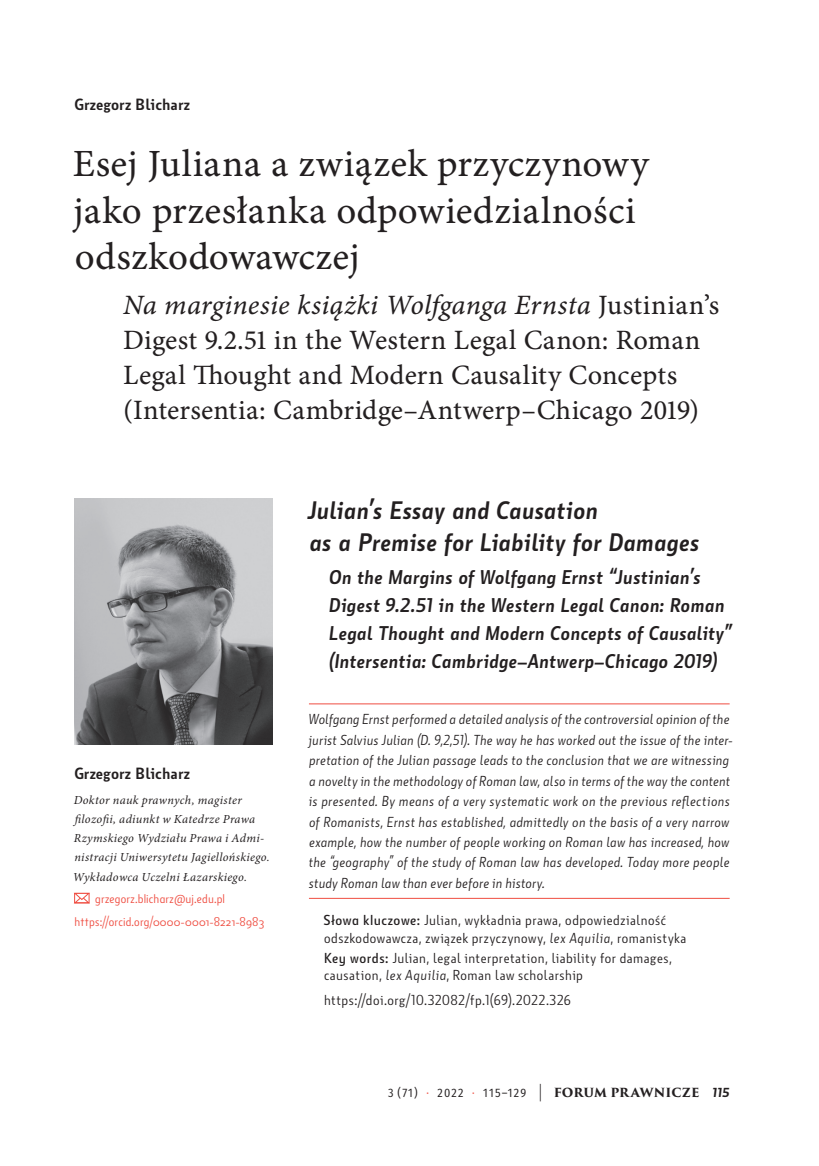
<style>
.page{position:relative;width:819px;height:1166px;background:#fff}
.page>*{position:absolute;margin:0;border:0;box-sizing:border-box;transform-origin:0 0}
.t1{font:38.5px/46.2px "Minion Pro Capt";letter-spacing:.01em;color:#231f20}
.t2{font:28px/35px "Minion Pro Capt";letter-spacing:.01em;color:#231f20}
.t3{font:28px "Minion Pro It Capt";letter-spacing:.005em;color:#231f20}
.t4{font:italic 700 24.5px/31.5px "Botanika";letter-spacing:-.005em;color:#231f20}
.t5{font:italic 700 19.25px/28px "Botanika";color:#231f20}
.t6{font:700 15.75px "Botanika";color:#231f20}
.t7{font:italic 14px/20.5px "Botanika Lite";letter-spacing:.015em;color:#231f20}
.t8{font:14px/17.5px "Botanika Lite";letter-spacing:.035em;color:#231f20}
.t9{font:italic 12.25px/19.2px "Minion Pro";letter-spacing:.025em;color:#231f20}
.t10{font:12.25px/22.4px "Botanika Lite Alt";letter-spacing:.015em;color:#ef4d41}
.t11{font:12.25px "Fira Sans Condensed";letter-spacing:.095em;color:#231f20}
.s1{font-family:"Minion Pro Capt"}
.s2{font-family:"Botanika Demi Alt"}
.s3{font-style:italic}
.s4{font-family:"Fira Sans Compressed";color:#ef4d41}
.s5{font-family:"Trajan Pro 3";font-size:17.5px}
.s6{font-family:"Trajan Pro 3";font-weight:700}
.s7{font-family:"Botanika";font-weight:800;font-style:italic;font-size:12.6px}
</style>
<div class="page">
<svg style="left:74px;top:893px;width:16px;height:10px"></svg>
<hr style="left:309px;top:703px;width:420px;height:1px;background:#ef4d41">
<hr style="left:309px;top:898px;width:420px;height:1px;background:#ef4d41">
<img style="left:74px;top:499px;width:199px;height:245px">
<p class="t6" style="left:74px;top:95px;width:117px">Grzegorz Blicharz</p>
<h1 class="t1" style="left:73px;top:141px;width:577px">Esej Juliana a związek przyczynowy jako przesłanka odpowiedzialności odszkodowawczej</h1>
<h2 class="t3" style="left:123px;top:285px;width:597px">Na marginesie książki Wolfganga Ernsta <span class="s1">Justinian’s</span></h2>
<h2 class="t2" style="left:123px;top:322px;width:579px">Digest 9.2.51 in the Western Legal Canon: Roman<br>Legal Thought and Modern Causality Concepts (Intersentia: Cambridge–Antwerp–Chicago 2019)</h2>
<p class="t6" style="left:74px;top:764px;width:117px">Grzegorz Blicharz</p>
<p class="t9" style="left:73px;top:790px;width:198px">Doktor nauk prawnych, magister filozofii, adiunkt w Katedrze Prawa Rzymskiego Wydziału Prawa i Admi&shy;nistracji Uniwersytetu Jagiellońskiego.<br>Wykładowca Uczelni Łazarskiego.</p>
<p class="t10" style="left:75px;top:888px;width:191px;text-indent:21px">grzegorz.blicharz@uj.edu.pl https://orcid.org/0000-0001-8221-8983</p>
<h3 class="t4" style="left:308px;top:495px;width:393px">Julian’s Essay and Causation<br>as a Premise for Liability for Damages</h3>
<h3 class="t5" style="left:329px;top:563px;width:405px">On the Margins of Wolfgang Ernst “Justinian’s Digest 9.2.51 in the Western Legal Canon: Roman Legal Thought and Modern Concepts of Causality” (Intersentia: Cambridge–Antwerp–Chicago 2019)</h3>
<p class="t7" style="left:309px;top:709px;width:425px">Wolfgang Ernst performed a detailed analysis of the controversial opinion of the jurist Salvius Julian (D. 9,2,51). The way he has worked out the issue of the inter&shy;pretation of the Julian passage leads to the conclusion that we are witnessing a novelty in the methodology of Roman law, also in terms of the way the content is presented. By means of a very systematic work on the previous reflections of Romanists, Ernst has established, admittedly on the basis of a very narrow example, how the number of people working on Roman law has increased, how the “geography” of the study of Roman law has developed. Today more people study Roman law than ever before in history.</p>
<p class="t8" style="left:323px;top:912px;width:364px"><span class="s2">Słowa kluczowe:</span> Julian, wykładnia prawa, odpowiedzialność odszkodowawcza, związek przyczynowy, <span class="s3">lex Aquilia</span>, romanistyka</p>
<p class="t8" style="left:324px;top:949px;width:349px"><span class="s2">Key words:</span> Julian, legal interpretation, liability for damages, causation, <span class="s3">lex Aquilia</span>, Roman law scholarship</p>
<p class="t8" style="left:324px;top:992px;width:248px">https://doi.org/10.32082/fp.1(69).2022.326</p>
<p class="t11" style="left:388px;top:1083px;width:343px">3 (71) <span class="s4">·</span> 2022 <span class="s4">·</span> 115–129 <span class="s5">|</span> <span class="s6">FORUM PRAWNICZE</span> <span class="s7">115</span></p>
</div>
